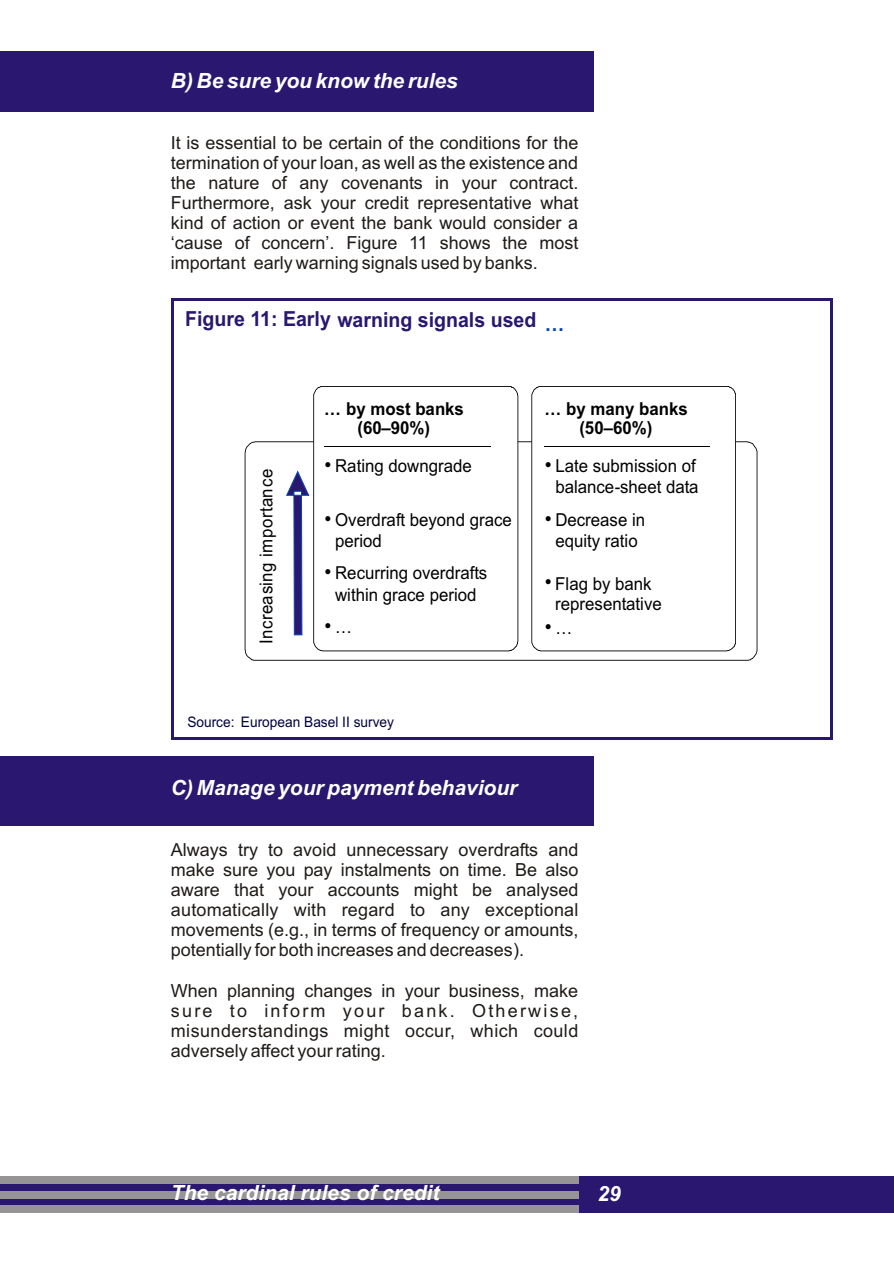
<style>
.page{position:relative;width:894px;height:1263px;background:#fff}
.page>*{position:absolute;margin:0;border:0;box-sizing:border-box;transform-origin:0 0}
.t1{font:italic 700 21px "Arial";color:#fff}
.t2{font:21px "Arial";color:#000;scale:.94 1}
.t3{font:700 20.7px "Arial";color:#291770;scale:.94 1}
.t4{font:18px/20.1px "Arial";color:#1f1a17;text-align:justify}
.t5{font:17.85px/21.5px "Arial";color:#000;text-align:center;scale:.94 1}
.t6{font:700 17.85px/19.6px "Arial";color:#000;text-align:center;scale:.94 1}
.t7{font:17.85px "Arial";letter-spacing:.03em;color:#000;scale:.94 1}
.t8{font:14.55px "Arial";color:#000040;scale:.94 1}
.s1{color:#0345ba}
.s2{font-size:21px}
.s3{font-size:17.85px}
</style>
<div class="page">
<div style="left:0;top:1176px;width:894px;height:37px;background:#291770"></div>
<div style="left:0;top:1176px;width:578px;height:8px;background:#969494"></div>
<div style="left:0;top:1191px;width:578px;height:7px;background:#969494"></div>
<div style="left:0;top:1206px;width:578px;height:7px;background:#969494"></div>
<div style="left:0;top:756px;width:594px;height:70px;background:#291770"></div>
<div style="left:0;top:52px;width:594px;height:60px;background:#291770"></div>
<svg style="left:245px;top:441px;width:512px;height:220px"></svg>
<svg style="left:531px;top:386px;width:205px;height:265px"></svg>
<svg style="left:313px;top:386px;width:205px;height:265px"></svg>
<hr style="left:324px;top:446px;width:167px;height:1px;background:#000">
<hr style="left:544px;top:446px;width:166px;height:1px;background:#000">
<svg style="left:286px;top:471px;width:23px;height:164px"></svg>
<hr style="left:174px;top:298px;width:659px;height:3px;background:#291770">
<hr style="left:171px;top:299px;width:3px;height:441px;background:#291770">
<hr style="left:830px;top:300px;width:3px;height:438px;background:#291770">
<hr style="left:174px;top:737px;width:659px;height:3px;background:#291770">
<p class="t1" style="left:171px;top:72px;width:289px">B) Be sure you know the rules</p>
<p class="t4" style="left:171px;top:134px;width:409px">It is essential to be certain of the conditions for the termination of your loan, as well as the existence and the nature of any covenants in your contract.<br>Furthermore, ask your credit representative what kind of action or event the bank would consider a ‘cause of concern’. Figure 11 shows the most important early warning signals used by banks.</p>
<p class="t3" style="left:185px;top:312px;width:405px">Figure 11: Early warning signals used <span class="s1">…</span></p>
<p class="t7" style="left:259px;top:644px;width:188px;rotate:-90deg">Increasing importance</p>
<p class="t6" style="left:324px;top:400px;width:150px">… by most banks (60–90%)</p>
<p class="t6" style="left:544px;top:400px;width:154px">… by many banks (50–60%)</p>
<p class="t5" style="left:325px;top:456px;width:158px"><span class="s2">•</span> Rating downgrade</p>
<p class="t5" style="left:335px;top:510px;width:189px;text-align:left;text-indent:-11px"><span class="s2">•</span> Overdraft beyond grace period</p>
<p class="t5" style="left:325px;top:564px;width:174px"><span class="s2">•</span> Recurring overdrafts within grace period</p>
<p class="t2" style="left:325px;top:618px;width:31px">•<span class="s3">…</span></p>
<p class="t5" style="left:545px;top:456px;width:165px"><span class="s2">•</span> Late submission of balance-sheet data</p>
<p class="t5" style="left:545px;top:510px;width:108px"><span class="s2">•</span> Decrease in equity ratio</p>
<p class="t5" style="left:545px;top:575px;width:126px;line-height:20px"><span class="s2">•</span> Flag by bank representative</p>
<p class="t2" style="left:545px;top:619px;width:31px">•<span class="s3">…</span></p>
<p class="t8" style="left:187px;top:717px;width:221px">Source: European Basel II survey</p>
<p class="t1" style="left:171px;top:780px;width:348px">C) Manage your payment behaviour</p>
<p class="t4" style="left:171px;top:841px;width:409px">Always try to avoid unnecessary overdrafts and make sure you pay instalments on time. Be also aware that your accounts might be analysed automatically with regard to any exceptional movements (e.g., in terms of frequency or amounts, potentially for both increases and decreases).</p>
<p class="t4" style="left:171px;top:982px;width:409px">When planning changes in your business, make sure to inform your bank. Otherwise, misunderstandings might occur, which could adversely affect your rating.</p>
<p class="t1" style="left:171px;top:1184px;width:270px">The cardinal rules of credit</p>
<p class="t1" style="left:598px;top:1186px;width:25px">29</p>
</div>
